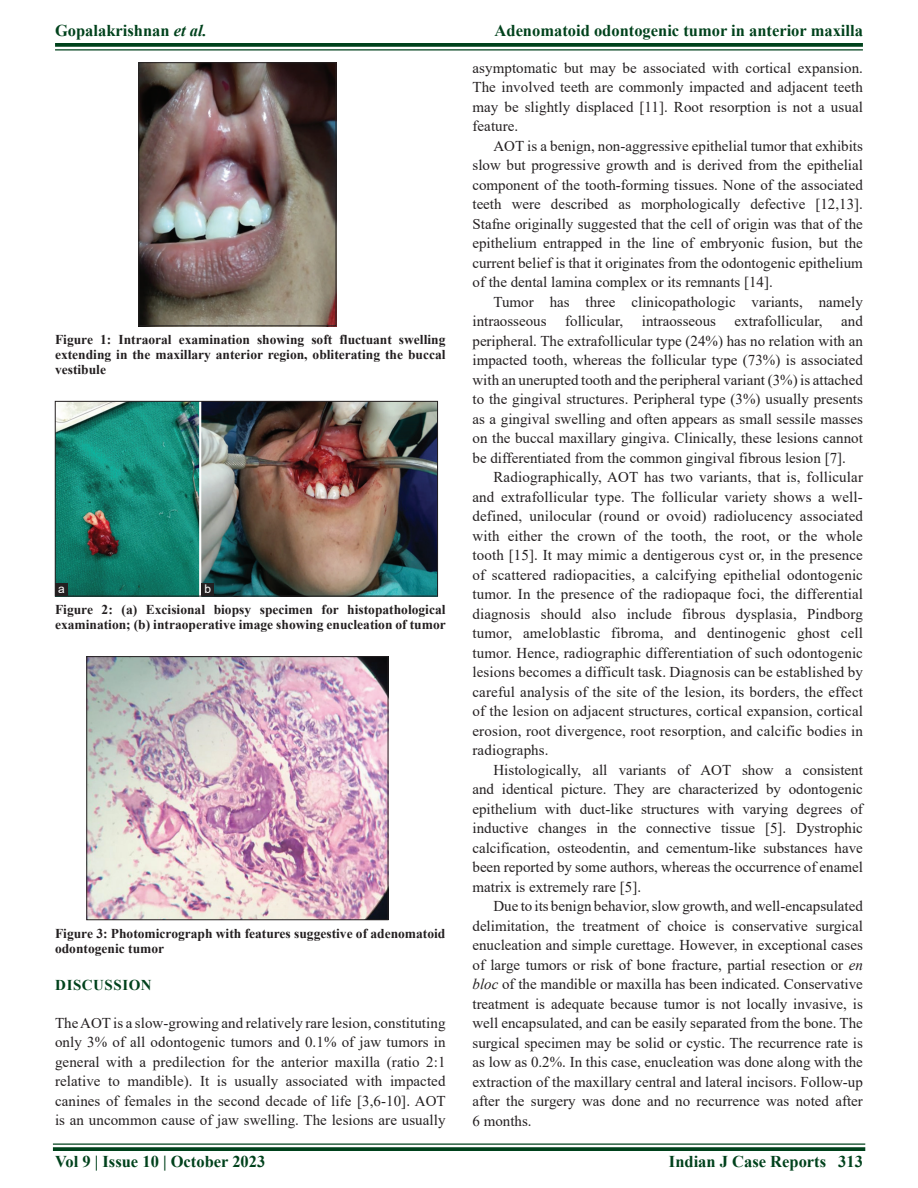
<style>
.page{position:relative;width:918px;height:1188px;background:#fff}
.page>*{position:absolute;margin:0;border:0;box-sizing:border-box;transform-origin:0 0}
.RF{font:700 16.5px "Times New Roman";color:#00421c}
.TX{font:15px/19.5px "Times New Roman";color:#231f20;text-align:justify}
.TXFL{font:15px/19.5px "Times New Roman";letter-spacing:.005em;color:#231f20;text-align:justify}
.t1{font:700 15px "Times New Roman";letter-spacing:.035em;color:#00421c}
.FGC{font:700 13.5px/15px "Times New Roman";color:#231f20}
.LABEL{font:12px "Arial";color:#fff}
.s1{font-style:italic}
</style>
<div class="page">
<svg style="left:55px;top:43px;width:808px;height:4px;background:#0f4d29"></svg>
<hr style="left:55px;top:49px;width:808px;height:2px;background:#00421c">
<hr style="left:53px;top:1143px;width:812px;height:2px;background:#00421c">
<svg style="left:53px;top:1147px;width:812px;height:4px;background:#0f4d29"></svg>
<img style="left:141px;top:65px;width:193px;height:259px">
<div style="left:139px;top:63px;width:197px;height:263px;border:1px solid #231f20"></div>
<img style="left:89px;top:658px;width:297px;height:260px">
<div style="left:87px;top:656px;width:301px;height:264px;border:1px solid #231f20"></div>
<img style="left:57px;top:403px;width:379px;height:191px">
<div style="left:55px;top:401px;width:383px;height:195px;border:1px solid #231f20"></div>
<div style="left:55px;top:584px;width:13px;height:12px;background:#231f20"></div>
<div style="left:202px;top:583px;width:12px;height:13px;background:#231f20"></div>
<p class="RF" style="left:55px;top:18px;width:153px">Gopalakrishnan <span class="s1">et al.</span></p>
<p class="RF" style="left:495px;top:18px;width:370px">Adenomatoid odontogenic tumor in anterior maxilla</p>
<p class="FGC" style="left:55px;top:332px;width:392px;text-align:justify">Figure 1: Intraoral examination showing soft fluctuant swelling extending in the maxillary anterior region, obliterating the buccal vestibule</p>
<p class="LABEL" style="left:58px;top:581px;width:8px">a</p>
<p class="LABEL" style="left:205px;top:580px;width:8px">b</p>
<p class="FGC" style="left:55px;top:602px;width:392px">Figure 2: (a) Excisional biopsy specimen for histopathological examination; (b) intraoperative image showing enucleation of tumor</p>
<p class="FGC" style="left:55px;top:926px;width:392px">Figure 3: Photomicrograph with features suggestive of adenomatoid odontogenic tumor</p>
<h1 class="t1" style="left:55px;top:974px;width:98px">DISCUSSION</h1>
<p class="TXFL" style="left:55px;top:1013px;width:392px">The AOT is a slow-growing and relatively rare lesion, constituting only 3% of all odontogenic tumors and 0.1% of jaw tumors in general with a predilection for the anterior maxilla (ratio 2:1 relative to mandible). It is usually associated with impacted canines of females in the second decade of life [3,6-10]. AOT is an uncommon cause of jaw swelling. The lesions are usually</p>
<p class="TXFL" style="left:472px;top:58px;width:392px">asymptomatic but may be associated with cortical expansion.<br>The involved teeth are commonly impacted and adjacent teeth may be slightly displaced [11]. Root resorption is not a usual feature.</p>
<p class="TX" style="left:472px;top:136px;width:392px;text-indent:21px">AOT is a benign, non-aggressive epithelial tumor that exhibits slow but progressive growth and is derived from the epithelial component of the tooth-forming tissues. None of the associated teeth were described as morphologically defective [12,13].<br>Stafne originally suggested that the cell of origin was that of the epithelium entrapped in the line of embryonic fusion, but the current belief is that it originates from the odontogenic epithelium of the dental lamina complex or its remnants [14].</p>
<p class="TX" style="left:472px;top:292px;width:392px;text-indent:21px">Tumor has three clinicopathologic variants, namely intraosseous follicular, intraosseous extrafollicular, and peripheral. The extrafollicular type (24%) has no relation with an impacted tooth, whereas the follicular type (73%) is associated with an unerupted tooth and the peripheral variant (3%) is attached to the gingival structures. Peripheral type (3%) usually presents as a gingival swelling and often appears as small sessile masses on the buccal maxillary gingiva. Clinically, these lesions cannot be differentiated from the common gingival fibrous lesion [7].</p>
<p class="TX" style="left:472px;top:467px;width:392px;text-indent:21px">Radiographically, AOT has two variants, that is, follicular and extrafollicular type. The follicular variety shows a well&shy;defined, unilocular (round or ovoid) radiolucency associated with either the crown of the tooth, the root, or the whole tooth [15]. It may mimic a dentigerous cyst or, in the presence of scattered radiopacities, a calcifying epithelial odontogenic tumor. In the presence of the radiopaque foci, the differential diagnosis should also include fibrous dysplasia, Pindborg tumor, ameloblastic fibroma, and dentinogenic ghost cell tumor. Hence, radiographic differentiation of such odontogenic lesions becomes a difficult task. Diagnosis can be established by careful analysis of the site of the lesion, its borders, the effect of the lesion on adjacent structures, cortical expansion, cortical erosion, root divergence, root resorption, and calcific bodies in radiographs.</p>
<p class="TX" style="left:472px;top:760px;width:392px;text-indent:21px">Histologically, all variants of AOT show a consistent and identical picture. They are characterized by odontogenic epithelium with duct-like structures with varying degrees of inductive changes in the connective tissue [5]. Dystrophic calcification, osteodentin, and cementum-like substances have been reported by some authors, whereas the occurrence of enamel matrix is extremely rare [5].</p>
<p class="TX" style="left:472px;top:896px;width:392px;text-indent:21px">Due to its benign behavior, slow growth, and well-encapsulated delimitation, the treatment of choice is conservative surgical enucleation and simple curettage. However, in exceptional cases of large tumors or risk of bone fracture, partial resection or <span class="s1">en bloc</span> of the mandible or maxilla has been indicated. Conservative treatment is adequate because tumor is not locally invasive, is well encapsulated, and can be easily separated from the bone. The surgical specimen may be solid or cystic. The recurrence rate is as low as 0.2%. In this case, enucleation was done along with the extraction of the maxillary central and lateral incisors. Follow-up after the surgery was done and no recurrence was noted after 6 months.</p>
<p class="RF" style="left:55px;top:1150px;width:212px">Vol 9 | Issue 10 | October 2023</p>
<p class="RF" style="left:669px;top:1150px;width:195px">Indian J Case Reports 313</p>
</div>
